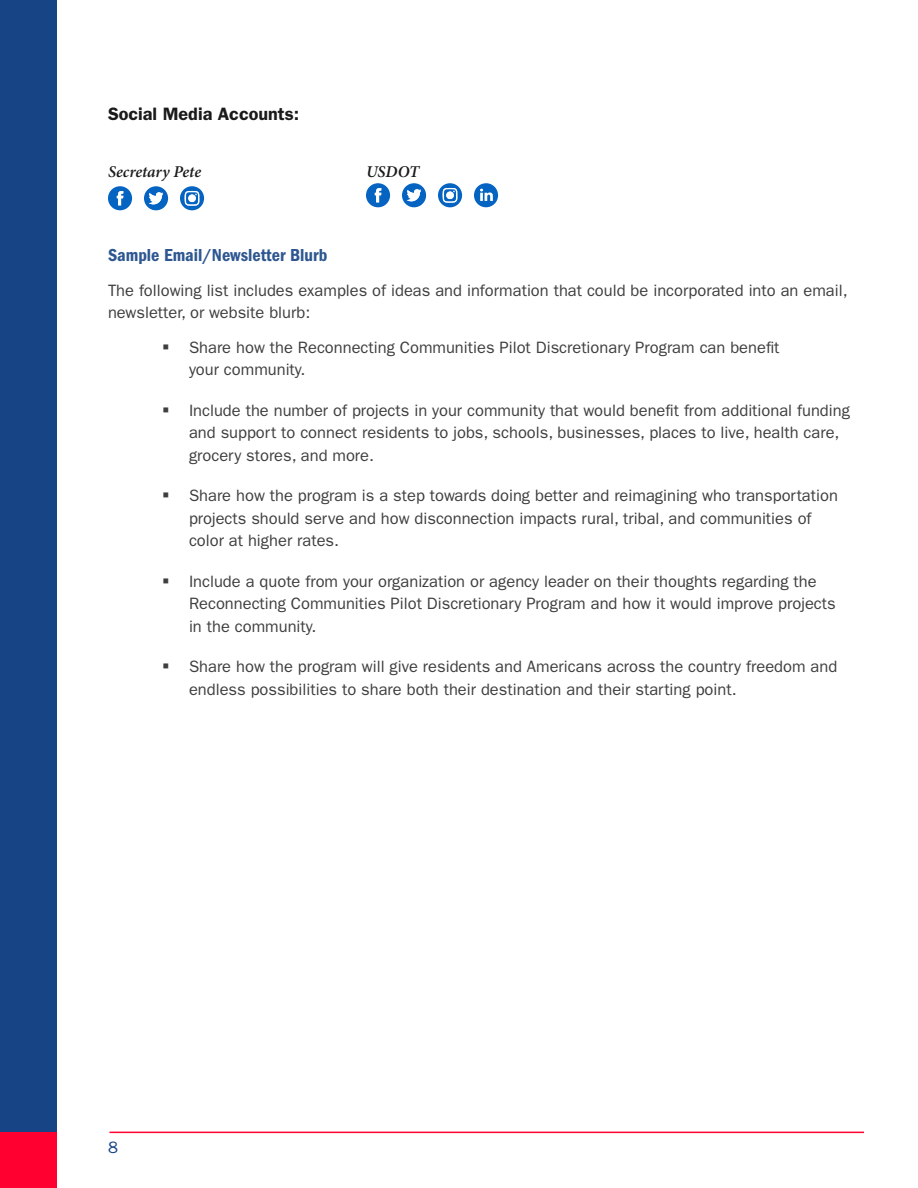
<style>
.page{position:relative;width:918px;height:1188px;background:#fff}
.page>*{position:absolute;margin:0;border:0;box-sizing:border-box;transform-origin:0 0}
.sample{font:18px "ITC Franklin Gothic Std Dm Cd";color:#2e5791}
.t1{font:600 18px "ITC Franklin Gothic Std";color:#1a1a1a}
.sample-2{font:16.5px/22.5px "ITC Franklin Gothic Std";color:#3e3e3f}
.t2{font:italic 600 16.5px "Minion Pro";letter-spacing:-.005em;color:#1a1a1a}
.t3{font:16.5px "ITC Franklin Gothic Std";color:#174485}
</style>
<div class="page">
<hr style="left:110px;top:1132px;width:754px;height:1px;background:#ff0031">
<div style="left:0;top:47px;width:57px;height:1141px;background:#ff0031"></div>
<div style="left:0;top:0;width:57px;height:1131px;background:#174485"></div>
<svg style="left:144px;top:186px;width:24px;height:24px"></svg>
<svg style="left:108px;top:186px;width:24px;height:24px"></svg>
<svg style="left:180px;top:186px;width:24px;height:24px"></svg>
<svg style="left:402px;top:183px;width:24px;height:24px"></svg>
<svg style="left:366px;top:183px;width:24px;height:24px"></svg>
<svg style="left:438px;top:183px;width:24px;height:24px"></svg>
<svg style="left:474px;top:183px;width:24px;height:24px"></svg>
<p class="t1" style="left:108px;top:104px;width:193px">Social Media Accounts:</p>
<p class="t2" style="left:108px;top:161px;width:95px">Secretary Pete</p>
<p class="t2" style="left:366px;top:161px;width:55px">USDOT</p>
<p class="sample" style="left:108px;top:245px;width:221px">Sample Email/Newsletter Blurb</p>
<p class="sample-2" style="left:108px;top:279px;width:741px">The following list includes examples of ideas and information that could be incorporated into an email, newsletter, or website blurb:</p>
<p class="sample-2" style="left:189px;top:336px;width:592px;text-indent:-27px">▪ Share how the Reconnecting Communities Pilot Discretionary Program can benefit your community.</p>
<p class="sample-2" style="left:189px;top:399px;width:662px;text-indent:-27px">▪ Include the number of projects in your community that would benefit from additional funding and support to connect residents to jobs, schools, businesses, places to live, health care, grocery stores, and more.</p>
<p class="sample-2" style="left:189px;top:485px;width:650px;text-indent:-27px">▪ Share how the program is a step towards doing better and reimagining who transportation projects should serve and how disconnection impacts rural, tribal, and communities of color at higher rates.</p>
<p class="sample-2" style="left:189px;top:570px;width:648px;text-indent:-27px">▪ Include a quote from your organization or agency leader on their thoughts regarding the<br>Reconnecting Communities Pilot Discretionary Program and how it would improve projects in the community.</p>
<p class="sample-2" style="left:189px;top:656px;width:650px;text-indent:-27px">▪ Share how the program will give residents and Americans across the country freedom and endless possibilities to share both their destination and their starting point.</p>
<p class="t3" style="left:108px;top:1138px;width:11px">8</p>
</div>
